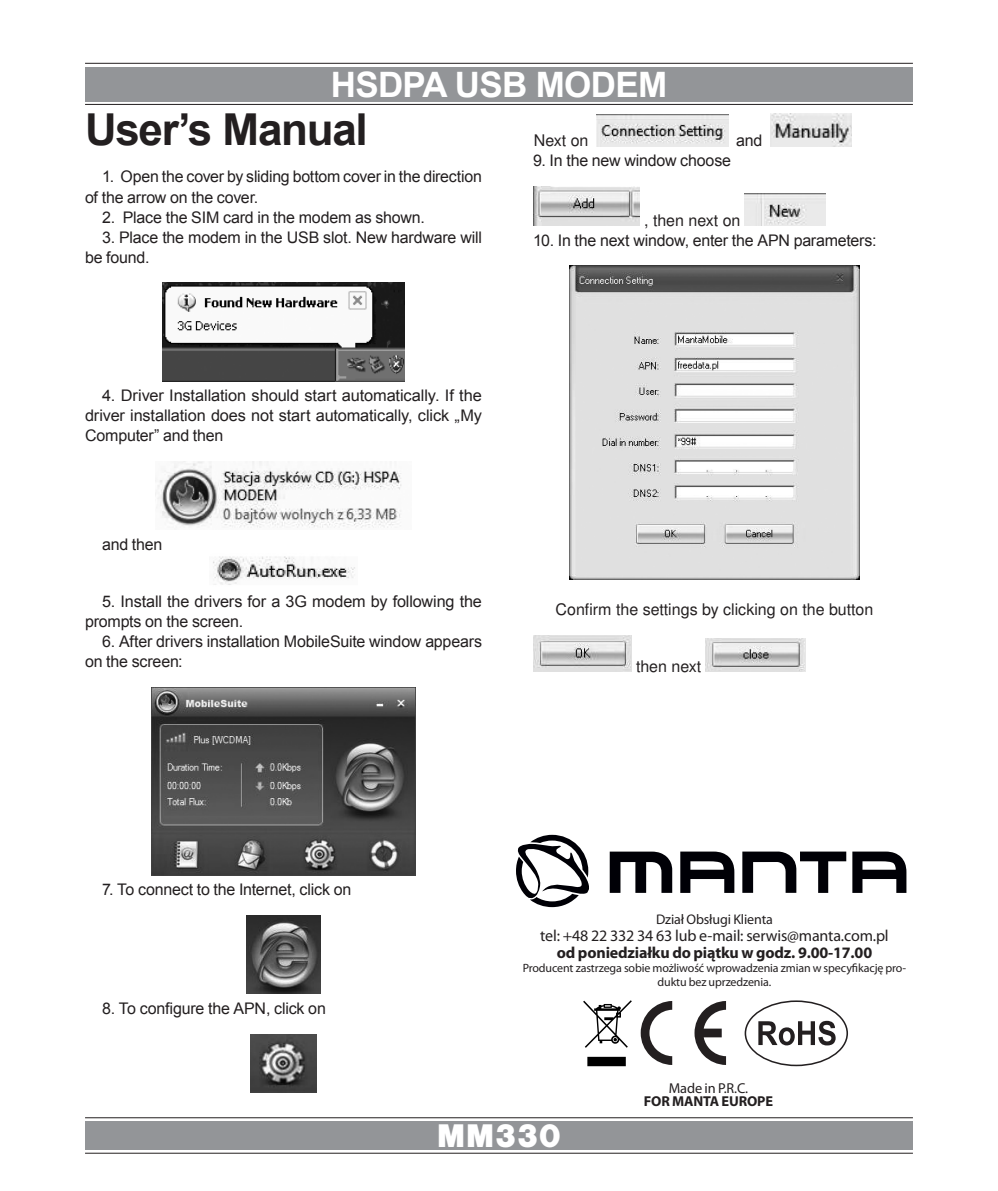
<style>
.page{position:relative;width:998px;height:1191px;background:#fff}
.page>*{position:absolute;margin:0;border:0;box-sizing:border-box;transform-origin:0 0}
.Instrukcja_obslugi{font:700 44px "Arial";letter-spacing:-.03em;color:#231f20}
.t1{font:700 35px "Arial";letter-spacing:-.02em;color:#fff}
.t2{font:900 34px "Nimbus San TOT";color:#fff}
.Tekstowy{font:16px/20px "Arial";letter-spacing:-.015em;color:#231f20}
.Fotka_Łamana{font:16px "Nimbus San LOT";color:#231f20}
.t3{font:16px "Myriad Pro";letter-spacing:-.01em;color:#231f20}
.t4{font:700 16px "Myriad Pro";letter-spacing:-.01em;color:#231f20}
.Fotka_Łamana-2{font:16px "Arial";color:#231f20}
.t5{font:700 14.4px "Myriad Pro";letter-spacing:-.01em;color:#231f20}
.t6{font:14.4px "Myriad Pro";letter-spacing:-.01em;color:#231f20}
.t7{font:14px "Myriad Pro";letter-spacing:-.01em;color:#231f20}
.t8{font:12px/14px "Myriad Pro";letter-spacing:-.01em;color:#231f20;text-align:center}
</style>
<div class="page">
<hr style="left:85px;top:63px;width:828px;height:1px;background:#231f20">
<hr style="left:85px;top:104px;width:828px;height:1px;background:#231f20">
<hr style="left:85px;top:1117px;width:828px;height:1px;background:#231f20">
<hr style="left:85px;top:1152px;width:828px;height:1px;background:#231f20">
<div style="left:85px;top:1121px;width:828px;height:28px;background:#939598"></div>
<div style="left:85px;top:67px;width:828px;height:34px;background:#939598"></div>
<img style="left:162px;top:283px;width:243px;height:98px">
<img style="left:155px;top:461px;width:247px;height:67px">
<img style="left:213px;top:556px;width:142px;height:29px">
<img style="left:151px;top:687px;width:265px;height:188px">
<img style="left:247px;top:915px;width:73px;height:79px">
<img style="left:251px;top:1034px;width:65px;height:58px">
<img style="left:597px;top:114px;width:131px;height:32px">
<img style="left:770px;top:113px;width:81px;height:33px">
<img style="left:534px;top:187px;width:106px;height:38px">
<img style="left:745px;top:193px;width:80px;height:32px">
<img style="left:569px;top:266px;width:290px;height:313px">
<img style="left:534px;top:635px;width:97px;height:37px">
<img style="left:706px;top:638px;width:99px;height:34px">
<svg style="left:641px;top:1001px;width:85px;height:64px"></svg>
<svg style="left:583px;top:1000px;width:49px;height:66px"></svg>
<svg style="left:744px;top:1000px;width:104px;height:66px"></svg>
<div style="left:746px;top:1002px;width:100px;height:62px;background:#fff;border-radius:50%"></div>
<svg style="left:758px;top:1020px;width:77px;height:25px"></svg>
<svg style="left:610px;top:851px;width:62px;height:42px"></svg>
<svg style="left:680px;top:851px;width:54px;height:42px"></svg>
<svg style="left:852px;top:851px;width:54px;height:42px"></svg>
<svg style="left:742px;top:851px;width:104px;height:42px"></svg>
<svg style="left:516px;top:835px;width:73px;height:72px"></svg>
<p class="t1" style="left:331px;top:61px;width:338px">HSDPA USB MODEM</p>
<p class="Instrukcja_obslugi" style="left:85px;top:101px;width:284px">User’s Manual</p>
<p class="Tekstowy" style="left:85px;top:167px;width:398px;text-indent:17px">1. Open the cover by sliding bottom cover in the direction of the arrow on the cover.</p>
<p class="Tekstowy" style="left:102px;top:207px;width:324px">2. Place the SIM card in the modem as shown.</p>
<p class="Tekstowy" style="left:85px;top:227px;width:398px;text-indent:17px">3. Place the modem in the USB slot. New hardware will be found.</p>
<p class="Fotka_Łamana" style="left:534px;top:131px;width:56px">Next on</p>
<p class="Fotka_Łamana-2" style="left:736px;top:130px;width:28px">and</p>
<p class="Tekstowy" style="left:533px;top:151px;width:199px">9. In the new window choose</p>
<p class="Fotka_Łamana" style="left:644px;top:210px;width:98px">, then next on</p>
<p class="Tekstowy" style="left:533px;top:230px;width:345px">10. In the next window, enter the APN parameters:</p>
<p class="Tekstowy" style="left:85px;top:385px;width:398px;text-align:justify;text-indent:17px">4. Driver Installation should start automatically. If the driver installation does not start automatically, click „My Computer” and then</p>
<p class="Tekstowy" style="left:102px;top:534px;width:62px">and then</p>
<p class="Tekstowy" style="left:85px;top:591px;width:398px;text-indent:17px">5. Install the drivers for a 3G modem by following the prompts on the screen.</p>
<p class="Tekstowy" style="left:85px;top:631px;width:398px;text-indent:17px">6. After drivers installation MobileSuite window appears on the screen:</p>
<p class="Fotka_Łamana" style="left:556px;top:600px;width:319px">Confirm the settings by clicking on the button</p>
<p class="Fotka_Łamana" style="left:636px;top:656px;width:67px">then next</p>
<p class="Tekstowy" style="left:102px;top:880px;width:251px">7. To connect to the Internet, click on</p>
<p class="Tekstowy" style="left:102px;top:998px;width:225px">8. To configure the APN, click on</p>
<p class="t7" style="left:656px;top:910px;width:118px">Dział Obsługi Klienta</p>
<p class="t3" style="left:540px;top:925px;width:350px">tel: +48 22 332 34 63 lub e-mail: serwis@manta.com.pl</p>
<p class="t4" style="left:557px;top:942px;width:317px">od poniedziałku do piątku w godz. 9.00-17.00</p>
<p class="t8" style="left:523px;top:960px;width:385px">Producent zastrzega sobie możliwość wprowadzenia zmian w specyfikację pro&shy;duktu bez uprzedzenia.</p>
<p class="t6" style="left:669px;top:1079px;width:81px">Made in P.R.C.</p>
<p class="t5" style="left:644px;top:1091px;width:131px">FOR MANTA EUROPE</p>
<p class="t2" style="left:437px;top:1116px;width:125px">MM330</p>
</div>
